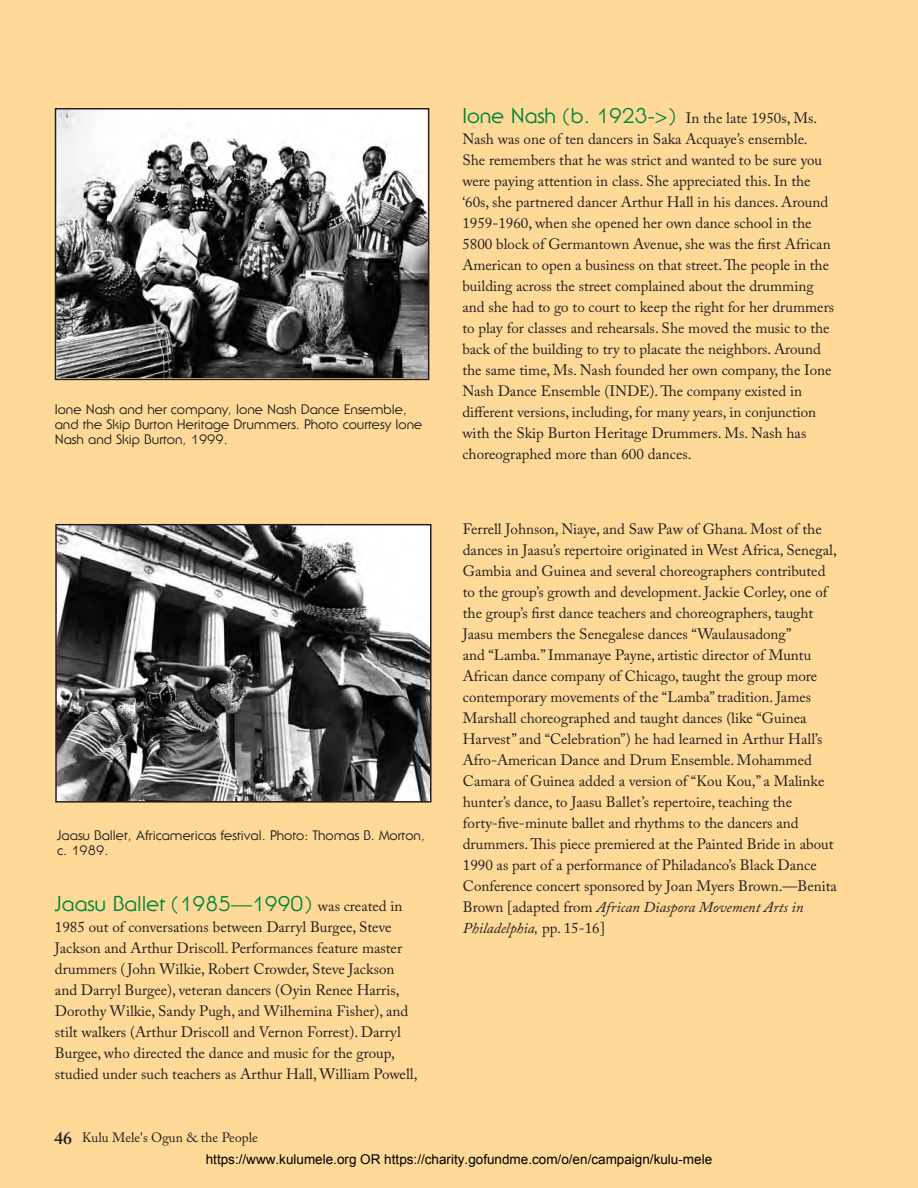
<style>
.page{position:relative;width:918px;height:1188px;background:#fed998}
.page>*{position:absolute;margin:0;border:0;box-sizing:border-box;transform-origin:0 0}
.Body_Call_Box{font:21px "Serif Gothic Std";color:#00843d}
.Body_Call_Box-2{font:15px/21px "Adobe Caslon Pro";color:#231f20}
.Photo_captions{font:13.5px/15px "Serif Gothic Std";color:#231f20}
.t1{font:13.5px "Arial";color:#000}
.t2{font:13.5px "Adobe Caslon Pro";color:#231f20}
.s1{font-family:"Adobe Caslon Pro";font-size:15px;color:#231f20}
.s2{font-weight:600;font-size:18px}
.s3{font-style:italic}
</style>
<div class="page">
<img style="left:58px;top:527px;width:371px;height:273px">
<div style="left:55px;top:524px;width:377px;height:279px;border:2px solid #231f20"></div>
<img style="left:58px;top:111px;width:368px;height:266px">
<div style="left:55px;top:108px;width:374px;height:272px;border:2px solid #231f20"></div>
<p class="Photo_captions" style="left:55px;top:401px;width:369px">Ione Nash and her company, Ione Nash Dance Ensemble, and the Skip Burton Heritage Drummers. Photo courtesy Ione<br>Nash and Skip Burton, 1999.</p>
<p class="Photo_captions" style="left:57px;top:828px;width:370px">Jaasu Ballet, Africamericas festival. Photo: Thomas B. Morton, c. 1989.</p>
<p class="Body_Call_Box" style="left:55px;top:891px;width:349px">Jaasu Ballet (1985—1990) <span class="s1">was created in</span></p>
<p class="Body_Call_Box-2" style="left:55px;top:916px;width:364px">1985 out of conversations between Darryl Burgee, Steve Jackson and Arthur Driscoll. Performances feature master drummers ( John Wilkie, Robert Crowder, Steve Jackson and Darryl Burgee), veteran dancers (Oyin Renee Harris, Dorothy Wilkie, Sandy Pugh, and Wilhemina Fisher), and stilt walkers (Arthur Driscoll and Vernon Forrest). Darryl Burgee, who directed the dance and music for the group, studied under such teachers as Arthur Hall, William Powell,</p>
<p class="t2" style="left:54px;top:1130px;width:205px"><span class="s2">46</span> Kulu Mele's Ogun &amp; the People</p>
<p class="Body_Call_Box" style="left:462px;top:103px;width:356px">Ione Nash (b. 1923-&gt;) <span class="s1">In the late 1950s, Ms.</span></p>
<p class="Body_Call_Box-2" style="left:462px;top:128px;width:373px">Nash was one of ten dancers in Saka Acquaye’s ensemble.<br>She remembers that he was strict and wanted to be sure you were paying attention in class. She appreciated this. In the ‘60s, she partnered dancer Arthur Hall in his dances. Around 1959-1960, when she opened her own dance school in the 5800 block of Germantown Avenue, she was the first African American to open a business on that street. The people in the building across the street complained about the drumming and she had to go to court to keep the right for her drummers to play for classes and rehearsals. She moved the music to the back of the building to try to placate the neighbors. Around the same time, Ms. Nash founded her own company, the Ione Nash Dance Ensemble (INDE). The company existed in different versions, including, for many years, in conjunction with the Skip Burton Heritage Drummers. Ms. Nash has choreographed more than 600 dances.</p>
<p class="Body_Call_Box-2" style="left:463px;top:518px;width:376px">Ferrell Johnson, Niaye, and Saw Paw of Ghana. Most of the dances in Jaasu’s repertoire originated in West Africa, Senegal, Gambia and Guinea and several choreographers contributed to the group’s growth and development. Jackie Corley, one of the group’s first dance teachers and choreographers, taught Jaasu members the Senegalese dances “Waulausadong”<br>and “Lamba.” Immanaye Payne, artistic director of Muntu African dance company of Chicago, taught the group more contemporary movements of the “Lamba” tradition. James Marshall choreographed and taught dances (like “Guinea Harvest” and “Celebration”) he had learned in Arthur Hall’s Afro-American Dance and Drum Ensemble. Mohammed Camara of Guinea added a version of “Kou Kou,” a Malinke hunter’s dance, to Jaasu Ballet’s repertoire, teaching the forty-five-minute ballet and rhythms to the dancers and drummers. This piece premiered at the Painted Bride in about 1990 as part of a performance of Philadanco’s Black Dance Conference concert sponsored by Joan Myers Brown.—Benita Brown [adapted from <span class="s3">African Diaspora Movement Arts in Philadelphia,</span> pp. 15-16]</p>
<p class="t1" style="left:206px;top:1150px;width:508px">https://www.kulumele.org OR https://charity.gofundme.com/o/en/campaign/kulu-mele</p>
</div>
